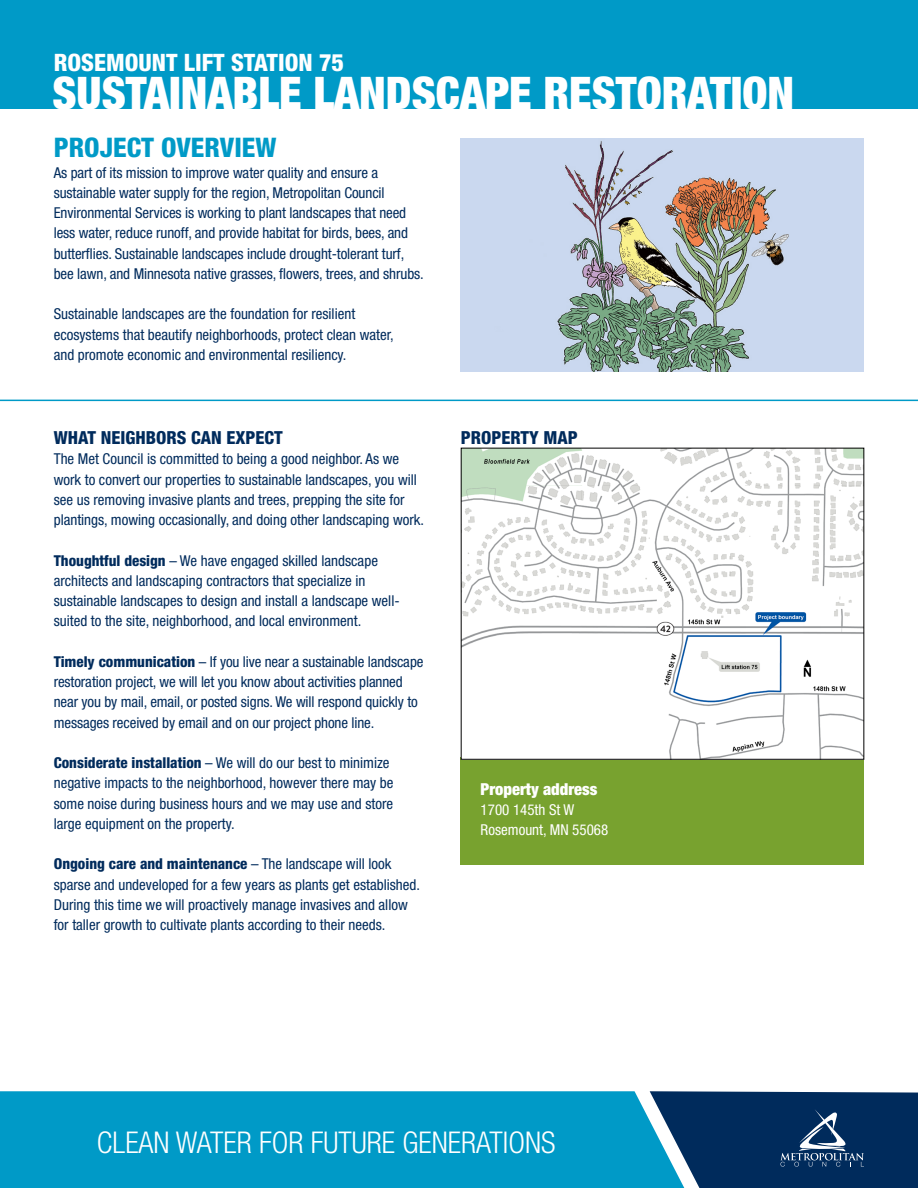
<style>
.page{position:relative;width:918px;height:1188px;background:#fff}
.page>*{position:absolute;margin:0;border:0;box-sizing:border-box;transform-origin:0 0}
.t1{font:900 condensed 45px "Helvetica Neue LT Std";color:#fff}
.Large_Text_20pt_Light{font:300 condensed 30px "Helvetica Neue LT Std";color:#fff}
.t2{font:800 condensed 27px "Helvetica Neue LT Std";color:#009ac7}
.t3{font:800 condensed 24px "Helvetica Neue LT Std";color:#fff}
.Heading3_Navy_12pt_Left{font:800 condensed 18px "Helvetica Neue LT Std";color:#002b5c}
.Body_Copy_White_10pt_Left{font:900 condensed 16.5px "Helvetica Neue LT Std";color:#fff}
.Body_Copy_10_pt_left{font:condensed 15px/20.2px "Helvetica Neue LT Std";color:#002b5c}
.Body_Copy_White_10pt_Left-2{font:condensed 15px/20.2px "Helvetica Neue LT Std";color:#fff}
.s1{font-weight:800}
</style>
<div class="page">
<div style="left:0;top:0;width:918px;height:108px;background:#009ac7"></div>
<img style="left:461px;top:138px;width:403px;height:234px">
<div style="left:461px;top:758px;width:403px;height:108px;background:#78a22f"></div>
<div style="left:0;top:1091px;width:650px;height:97px;background:#009ac7"></div>
<hr style="left:0;top:400px;width:918px;height:1px;background:#009ac7">
<img style="left:463px;top:450px;width:399px;height:307px">
<svg style="left:650px;top:1091px;width:268px;height:97px;background:#16426f"></svg>
<h1 class="t3" style="left:54px;top:48px;width:292px">ROSEMOUNT LIFT STATION 75</h1>
<h1 class="t1" style="left:52px;top:66px;width:743px">SUSTAINABLE LANDSCAPE RESTORATION</h1>
<p class="t2" style="left:54px;top:131px;width:224px">PROJECT OVERVIEW</p>
<p class="Body_Copy_10_pt_left" style="left:54px;top:162px;width:372px">As part of its mission to improve water quality and ensure a sustainable water supply for the region, Metropolitan Council Environmental Services is working to plant landscapes that need less water, reduce runoff, and provide habitat for birds, bees, and butterflies. Sustainable landscapes include drought-tolerant turf, bee lawn, and Minnesota native grasses, flowers, trees, and shrubs.</p>
<p class="Body_Copy_10_pt_left" style="left:54px;top:304px;width:341px">Sustainable landscapes are the foundation for resilient ecosystems that beautify neighborhoods, protect clean water, and promote economic and environmental resiliency.</p>
<h2 class="Heading3_Navy_12pt_Left" style="left:54px;top:427px;width:231px">WHAT NEIGHBORS CAN EXPECT</h2>
<p class="Body_Copy_10_pt_left" style="left:54px;top:449px;width:372px">The Met Council is committed to being a good neighbor. As we work to convert our properties to sustainable landscapes, you will see us removing invasive plants and trees, prepping the site for plantings, mowing occasionally, and doing other landscaping work.</p>
<p class="Body_Copy_10_pt_left" style="left:54px;top:550px;width:347px"><span class="s1">Thoughtful design</span> – We have engaged skilled landscape architects and landscaping contractors that specialize in sustainable landscapes to design and install a landscape well&shy;suited to the site, neighborhood, and local environment.</p>
<p class="Body_Copy_10_pt_left" style="left:54px;top:651px;width:371px"><span class="s1">Timely communication</span> – If you live near a sustainable landscape restoration project, we will let you know about activities planned near you by mail, email, or posted signs. We will respond quickly to messages received by email and on our project phone line.</p>
<p class="Body_Copy_10_pt_left" style="left:54px;top:753px;width:341px"><span class="s1">Considerate installation</span> – We will do our best to minimize negative impacts to the neighborhood, however there may be some noise during business hours and we may use and store large equipment on the property.</p>
<p class="Body_Copy_10_pt_left" style="left:54px;top:854px;width:368px"><span class="s1">Ongoing care and maintenance</span> – The landscape will look sparse and undeveloped for a few years as plants get established.<br>During this time we will proactively manage invasives and allow for taller growth to cultivate plants according to their needs.</p>
<h3 class="Heading3_Navy_12pt_Left" style="left:461px;top:426px;width:118px">PROPERTY MAP</h3>
<p class="Body_Copy_White_10pt_Left" style="left:481px;top:779px;width:118px">Property address</p>
<p class="Body_Copy_White_10pt_Left-2" style="left:481px;top:800px;width:129px">1700 145th St W<br>Rosemount, MN 55068</p>
<p class="Large_Text_20pt_Light" style="left:97px;top:1125px;width:460px">CLEAN WATER FOR FUTURE GENERATIONS</p>
</div>
